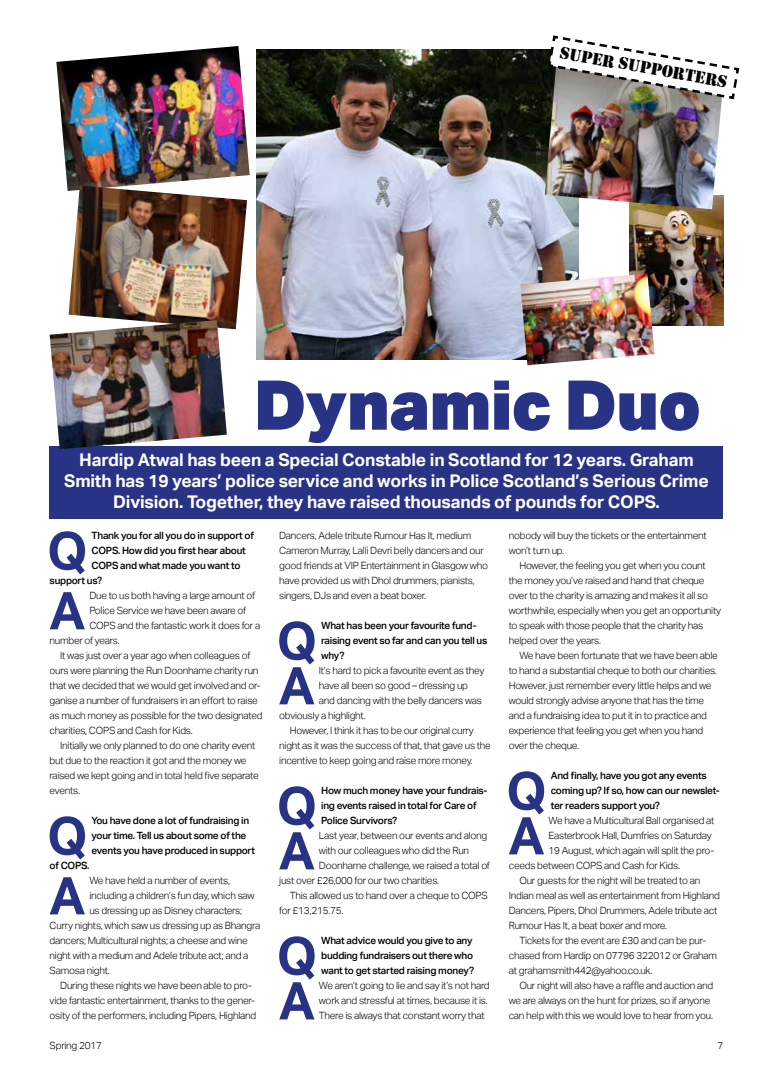
<style>
.page{position:relative;width:773px;height:1081px;background:#fff}
.page>*{position:absolute;margin:0;border:0;box-sizing:border-box;transform-origin:0 0}
.t1{font:900 68.75px "Aktiv Grotesk";letter-spacing:-.015em;color:#293385}
.t2{font:700 52px "Aktiv Grotesk";color:#293385}
.t3{font:700 17.5px/21px "Aktiv Grotesk";letter-spacing:-.01em;color:#fff;text-align:center}
.t4{font:17.5px "Stencil";color:#000}
.t5{font:300 10px/15px "Aktiv Grotesk";letter-spacing:-.025em;color:#000}
.t6{font:500 10px/15px "Aktiv Grotesk";letter-spacing:-.025em;color:#000}
</style>
<div class="page">
<img style="left:630px;top:209px;width:93px;height:117px">
<img style="left:256px;top:50px;width:322px;height:309px">
<img style="left:56px;top:46px;width:194px;height:145px">
<img style="left:69px;top:185px;width:178px;height:144px">
<img style="left:544px;top:66px;width:179px;height:143px">
<img style="left:520px;top:273px;width:134px;height:92px">
<div style="left:50px;top:446px;width:673px;height:73px;background:#293385"></div>
<img style="left:50px;top:320px;width:177px;height:129px">
<svg style="left:546px;top:35px;width:194px;height:66px"></svg>
<h3 class="t4" style="left:561px;top:42px;width:171px;rotate:10deg">super supporters</h3>
<h1 class="t1" style="left:254px;top:360px;width:449px">Dynamic Duo</h1>
<h3 class="t3" style="left:64px;top:450px;width:646px">Hardip Atwal has been a Special Constable in Scotland for 12 years. Graham<br>Smith has 19 years’ police service and works in Police Scotland’s Serious Crime<br>Division. Together, they have raised thousands of pounds for COPS.</h3>
<h2 class="t2" style="left:47px;top:521px;width:42px">Q</h2>
<p class="t6" style="left:92px;top:528px;width:164px">Thank you for all you do in support of</p>
<p class="t6" style="left:92px;top:543px;width:156px">COPS. How did you first hear about</p>
<p class="t6" style="left:92px;top:558px;width:150px">COPS and what made you want to</p>
<p class="t6" style="left:50px;top:573px;width:54px">support us?</p>
<h2 class="t2" style="left:49px;top:581px;width:38px">A</h2>
<p class="t5" style="left:89px;top:588px;width:167px">Due to us both having a large amount of</p>
<p class="t5" style="left:89px;top:603px;width:158px">Police Service we have been aware of</p>
<p class="t5" style="left:89px;top:618px;width:172px">COPS and the fantastic work it does for a</p>
<p class="t5" style="left:50px;top:633px;width:72px">number of years.</p>
<p class="t5" style="left:60px;top:648px;width:192px">It was just over a year ago when colleagues of</p>
<p class="t5" style="left:50px;top:663px;width:210px">ours were planning the Run Doonhame charity run</p>
<p class="t5" style="left:50px;top:678px;width:212px">that we decided that we would get involved and or-</p>
<p class="t5" style="left:50px;top:693px;width:209px">ganise a number of fundraisers in an effort to raise</p>
<p class="t5" style="left:50px;top:708px;width:214px">as much money as possible for the two designated</p>
<p class="t5" style="left:50px;top:723px;width:145px">charities, COPS and Cash for Kids.</p>
<p class="t5" style="left:60px;top:738px;width:197px">Initially we only planned to do one charity event</p>
<p class="t5" style="left:50px;top:753px;width:198px">but due to the reaction it got and the money we</p>
<p class="t5" style="left:50px;top:768px;width:210px">raised we kept going and in total held five separate</p>
<p class="t5" style="left:50px;top:783px;width:32px">events.</p>
<h2 class="t2" style="left:47px;top:806px;width:42px">Q</h2>
<p class="t6" style="left:92px;top:813px;width:165px">You have done a lot of fundraising in your time. Tell us about some of the events you have produced in support</p>
<p class="t6" style="left:50px;top:858px;width:41px">of COPS.</p>
<h2 class="t2" style="left:49px;top:866px;width:38px">A</h2>
<p class="t5" style="left:89px;top:873px;width:142px">We have held a number of events,</p>
<p class="t5" style="left:89px;top:888px;width:167px">including a children’s fun day, which saw</p>
<p class="t5" style="left:89px;top:903px;width:154px">us dressing up as Disney characters;</p>
<p class="t5" style="left:50px;top:918px;width:212px">Curry nights, which saw us dressing up as Bhangra</p>
<p class="t5" style="left:50px;top:933px;width:199px">dancers; Multicultural nights; a cheese and wine</p>
<p class="t5" style="left:50px;top:948px;width:200px">night with a medium and Adele tribute act; and a</p>
<p class="t5" style="left:50px;top:963px;width:62px">Samosa night.</p>
<p class="t5" style="left:60px;top:978px;width:193px">During these nights we have been able to pro-</p>
<p class="t5" style="left:50px;top:993px;width:207px">vide fantastic entertainment, thanks to the gener-</p>
<p class="t5" style="left:50px;top:1008px;width:208px">osity of the performers, including Pipers, Highland</p>
<p class="t5" style="left:279px;top:528px;width:210px">Dancers, Adele tribute Rumour Has It, medium Cameron Murray, Lalli Devri belly dancers and our good friends at VIP Entertainment in Glasgow who have provided us with Dhol drummers, pianists, singers, DJs and even a beat boxer.</p>
<h2 class="t2" style="left:276px;top:611px;width:42px">Q</h2>
<p class="t6" style="left:321px;top:618px;width:168px">What has been your favourite fund&shy;raising event so far and can you tell us why?</p>
<h2 class="t2" style="left:278px;top:656px;width:38px">A</h2>
<p class="t5" style="left:319px;top:663px;width:167px">It’s hard to pick a favourite event as they</p>
<p class="t5" style="left:319px;top:678px;width:151px">have all been so good – dressing up</p>
<p class="t5" style="left:319px;top:693px;width:165px">and dancing with the belly dancers was</p>
<p class="t5" style="left:279px;top:708px;width:88px">obviously a highlight.</p>
<p class="t5" style="left:290px;top:723px;width:185px">However, I think it has to be our original curry</p>
<p class="t5" style="left:279px;top:738px;width:213px">night as it was the success of that, that gave us the</p>
<p class="t5" style="left:279px;top:753px;width:195px">incentive to keep going and raise more money.</p>
<h2 class="t2" style="left:276px;top:776px;width:42px">Q</h2>
<p class="t6" style="left:321px;top:783px;width:168px">How much money have your fundrais&shy;ing events raised in total for Care of<br>Police Survivors?</p>
<h2 class="t2" style="left:278px;top:821px;width:38px">A</h2>
<p class="t5" style="left:319px;top:828px;width:170px">Last year, between our events and along</p>
<p class="t5" style="left:319px;top:843px;width:152px">with our colleagues who did the Run</p>
<p class="t5" style="left:319px;top:858px;width:172px">Doonhame challenge, we raised a total of</p>
<p class="t5" style="left:279px;top:873px;width:161px">just over £26,000 for our two charities.</p>
<p class="t5" style="left:290px;top:888px;width:199px">This allowed us to hand over a cheque to COPS</p>
<p class="t5" style="left:279px;top:903px;width:66px">for £13,215.75.</p>
<h2 class="t2" style="left:276px;top:926px;width:42px">Q</h2>
<p class="t6" style="left:321px;top:933px;width:154px">What advice would you give to any budding fundraisers out there who want to get started raising money?</p>
<h2 class="t2" style="left:278px;top:971px;width:38px">A</h2>
<p class="t5" style="left:319px;top:978px;width:172px">We aren’t going to lie and say it’s not hard work and stressful at times, because it is.<br>There is always that constant worry that</p>
<p class="t5" style="left:508px;top:528px;width:199px">nobody will buy the tickets or the entertainment won’t turn up.</p>
<p class="t5" style="left:508px;top:558px;width:214px;text-indent:11px">However, the feeling you get when you count the money you’ve raised and hand that cheque over to the charity is amazing and makes it all so worthwhile, especially when you get an opportunity to speak with those people that the charity has helped over the years.</p>
<p class="t5" style="left:508px;top:648px;width:210px;text-indent:11px">We have been fortunate that we have been able to hand a substantial cheque to both our charities.<br>However, just remember every little helps and we would strongly advise anyone that has the time and a fundraising idea to put it in to practice and experience that feeling you get when you hand over the cheque.</p>
<h2 class="t2" style="left:506px;top:761px;width:42px">Q</h2>
<p class="t6" style="left:550px;top:768px;width:170px">And finally, have you got any events coming up? If so, how can our newslet&shy;ter readers support you?</p>
<h2 class="t2" style="left:508px;top:806px;width:38px">A</h2>
<p class="t5" style="left:548px;top:813px;width:167px">We have a Multicultural Ball organised at</p>
<p class="t5" style="left:548px;top:828px;width:165px">Easterbrook Hall, Dumfries on Saturday</p>
<p class="t5" style="left:548px;top:843px;width:167px">19 August, which again will split the pro-</p>
<p class="t5" style="left:508px;top:858px;width:173px">ceeds between COPS and Cash for Kids.</p>
<p class="t5" style="left:519px;top:873px;width:182px">Our guests for the night will be treated to an</p>
<p class="t5" style="left:508px;top:888px;width:212px">Indian meal as well as entertainment from Highland</p>
<p class="t5" style="left:508px;top:903px;width:210px">Dancers, Pipers, Dhol Drummers, Adele tribute act</p>
<p class="t5" style="left:508px;top:918px;width:160px">Rumour Has It, a beat boxer and more.</p>
<p class="t5" style="left:519px;top:933px;width:188px">Tickets for the event are £30 and can be pur-</p>
<p class="t5" style="left:508px;top:948px;width:210px">chased from Hardip on 07796 322012 or Graham</p>
<p class="t5" style="left:508px;top:963px;width:145px">at grahamsmith442@yahoo.co.uk.</p>
<p class="t5" style="left:519px;top:978px;width:195px">Our night will also have a raffle and auction and</p>
<p class="t5" style="left:508px;top:993px;width:203px">we are always on the hunt for prizes, so if anyone</p>
<p class="t5" style="left:508px;top:1008px;width:206px">can help with this we would love to hear from you.</p>
<p class="t5" style="left:50px;top:1038px;width:54px">Spring 2017</p>
<p class="t5" style="left:717px;top:1038px;width:7px">7</p>
</div>
